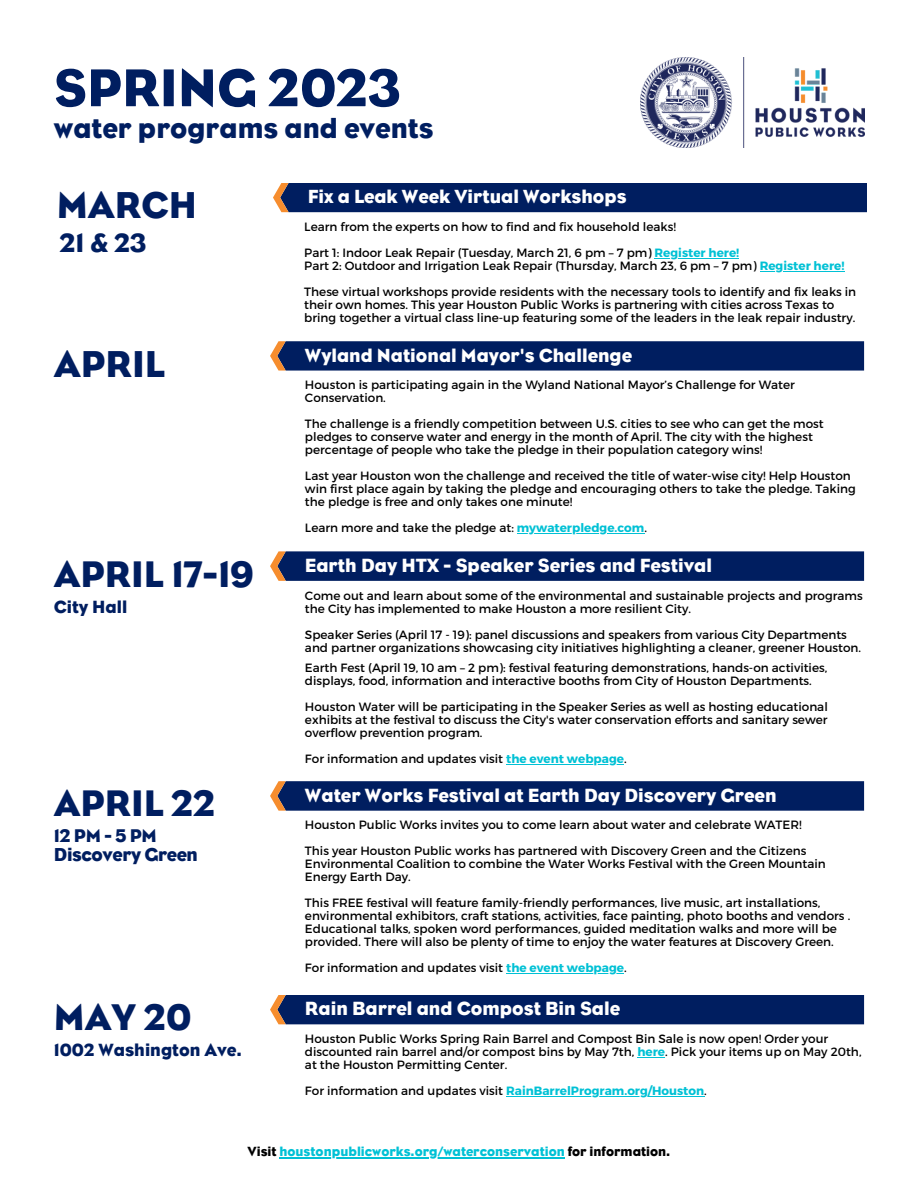
<style>
.page{position:relative;width:918px;height:1188px;background:#fff}
.page>*{position:absolute;margin:0;border:0;box-sizing:border-box;transform-origin:0 0}
.t1{font:54.3px "Eagle";color:#001e60}
.t2{font:38.25px "Eagle";color:#001e60}
.t3{font:37.95px "Eagle";color:#001e60}
.t4{font:37.8px "Eagle";color:#001e60}
.t5{font:29.1px "Eagle";color:#001e60}
.t6{font:27.15px "Eagle";color:#001e60}
.t7{font:19.5px "Eagle";color:#fff}
.t8{font:19.35px "Eagle";color:#fff}
.t9{font:19.2px "Eagle";letter-spacing:-.02em;color:#001e60}
.t10{font:18.75px "Eagle";letter-spacing:-.02em;color:#001e60}
.t11{font:18.15px "Eagle";color:#001e60}
.t12{font:13.65px "Eagle";color:#00c1d5}
.t13{font:12px/13px "Montserrat";color:#000}
.s1{font-weight:700;color:#00c1d5}
.s2{color:#000}
</style>
<div class="page">
<div style="left:273px;top:183px;width:594px;height:29px;background:#001e60"></div>
<img style="left:640px;top:57px;width:224px;height:90px">
<hr style="left:655px;top:258px;width:84px;height:1px;background:#00c1d5">
<hr style="left:760px;top:271px;width:84px;height:1px;background:#00c1d5">
<svg style="left:270px;top:341px;width:594px;height:30px;background:#0a2664"></svg>
<hr style="left:517px;top:533px;width:127px;height:1px;background:#00c1d5">
<svg style="left:270px;top:781px;width:594px;height:30px;background:#092563"></svg>
<hr style="left:506px;top:973px;width:118px;height:1px;background:#00c1d5">
<div style="left:270px;top:995px;width:594px;height:29px;background:#001e60"></div>
<svg style="left:637px;top:1057px;width:28px;height:1px"></svg>
<hr style="left:506px;top:1096px;width:198px;height:1px;background:#00c1d5">
<hr style="left:279px;top:1157px;width:286px;height:1px;background:#00c1d5">
<svg style="left:270px;top:551px;width:594px;height:30px;background:#092563"></svg>
<hr style="left:506px;top:764px;width:118px;height:1px;background:#00c1d5">
<h1 class="t1" style="left:54px;top:57px;width:348px">SPRING 2023</h1>
<h3 class="t5" style="left:54px;top:112px;width:381px">water programs and events</h3>
<h2 class="t2" style="left:57px;top:184px;width:142px">MARCH</h2>
<h3 class="t6" style="left:60px;top:227px;width:88px">21&amp;23</h3>
<h2 class="t2" style="left:54px;top:342px;width:112px">APRIL</h2>
<h3 class="t8" style="left:308px;top:186px;width:320px">Fix a Leak Week Virtual Workshops</h3>
<p class="t13" style="left:304px;top:213px;width:436px;line-height:26px">Learn from the experts on how to find and fix household leaks!<br>Part 1: Indoor Leak Repair (Tuesday, March 21, 6 pm – 7 pm) <span class="s1">Register here!</span></p>
<p class="t13" style="left:304px;top:252px;width:553px;line-height:26px">Part 2: Outdoor and Irrigation Leak Repair (Thursday, March 23, 6 pm – 7 pm) <span class="s1">Register here!<br></span>These virtual workshops provide residents with the necessary tools to identify and fix leaks in</p>
<p class="t13" style="left:304px;top:298px;width:553px">their own homes. This year Houston Public Works is partnering with cities across Texas to bring together a virtual class line-up featuring some of the leaders in the leak repair industry.</p>
<h3 class="t8" style="left:305px;top:344px;width:329px">Wyland National Mayor's Challenge</h3>
<p class="t13" style="left:305px;top:378px;width:491px">Houston is participating again in the Wyland National Mayor’s Challenge for Water<br>Conservation.</p>
<p class="t13" style="left:305px;top:417px;width:520px">The challenge is a friendly competition between U.S. cities to see who can get the most pledges to conserve water and energy in the month of April. The city with the highest percentage of people who take the pledge in their population category wins!</p>
<p class="t13" style="left:305px;top:469px;width:552px">Last year Houston won the challenge and received the title of water-wise city! Help Houston win first place again by taking the pledge and encouraging others to take the pledge. Taking the pledge is free and only takes one minute!</p>
<p class="t13" style="left:305px;top:521px;width:344px">Learn more and take the pledge at: <span class="s1">mywaterpledge.com</span>.</p>
<h3 class="t4" style="left:54px;top:553px;width:202px">APRIL 17-19</h3>
<h3 class="t7" style="left:305px;top:554px;width:409px">Earth Day HTX - Speaker Series and Festival</h3>
<p class="t13" style="left:305px;top:589px;width:559px">Come out and learn about some of the environmental and sustainable projects and programs the City has implemented to make Houston a more resilient City.</p>
<p class="t13" style="left:305px;top:628px;width:558px">Speaker Series (April 17 - 19): panel discussions and speakers from various City Departments and partner organizations showcasing city initiatives highlighting a cleaner, greener Houston.</p>
<p class="t13" style="left:305px;top:660px;width:524px">Earth Fest (April 19, 10 am – 2 pm): festival featuring demonstrations, hands-on activities, displays, food, information and interactive booths from City of Houston Departments.</p>
<p class="t13" style="left:305px;top:699px;width:524px;text-align:justify">Houston Water will be participating in the Speaker Series as well as hosting educational exhibits at the festival to discuss the City's water conservation efforts and sanitary sewer overflow prevention program.</p>
<p class="t13" style="left:305px;top:751px;width:323px">For information and updates visit <span class="s1">the event webpage</span>.</p>
<h3 class="t11" style="left:54px;top:596px;width:75px">City Hall</h3>
<h3 class="t4" style="left:54px;top:781px;width:163px">APRIL 22</h3>
<h3 class="t10" style="left:54px;top:825px;width:104px">12PM-5PM</h3>
<h3 class="t9" style="left:54px;top:843px;width:146px">Discovery Green</h3>
<h3 class="t3" style="left:54px;top:996px;width:139px">MAY 20</h3>
<h3 class="t11" style="left:54px;top:1040px;width:190px">1002 Washington Ave.</h3>
<h3 class="t7" style="left:305px;top:784px;width:473px">Water Works Festival at Earth Day Discovery Green</h3>
<p class="t13" style="left:305px;top:811px;width:503px;line-height:26px">Houston Public Works invites you to come learn about water and celebrate WATER!<br>This year Houston Public works has partnered with Discovery Green and the Citizens</p>
<p class="t13" style="left:305px;top:857px;width:522px">Environmental Coalition to combine the Water Works Festival with the Green Mountain<br>Energy Earth Day.</p>
<p class="t13" style="left:305px;top:896px;width:547px">This FREE festival will feature family-friendly performances, live music, art installations, environmental exhibitors, craft stations, activities, face painting, photo booths and vendors .<br>Educational talks, spoken word performances, guided meditation walks and more will be provided. There will also be plenty of time to enjoy the water features at Discovery Green.</p>
<p class="t13" style="left:305px;top:961px;width:323px">For information and updates visit <span class="s1">the event webpage</span>.</p>
<h3 class="t7" style="left:305px;top:998px;width:317px">Rain Barrel and Compost Bin Sale</h3>
<p class="t13" style="left:305px;top:1031px;width:558px">Houston Public Works Spring Rain Barrel and Compost Bin Sale is now open! Order your discounted rain barrel and/or compost bins by May 7th, <span class="s1">here</span>. Pick your items up on May 20th, at the Houston Permitting Center.</p>
<p class="t13" style="left:305px;top:1083px;width:403px">For information and updates visit <span class="s1">RainBarrelProgram.org/Houston</span>.</p>
<p class="t12" style="left:248px;top:1144px;width:424px"><span class="s2">Visit</span> houstonpublicworks.org/waterconservation <span class="s2">for information.</span></p>
</div>
